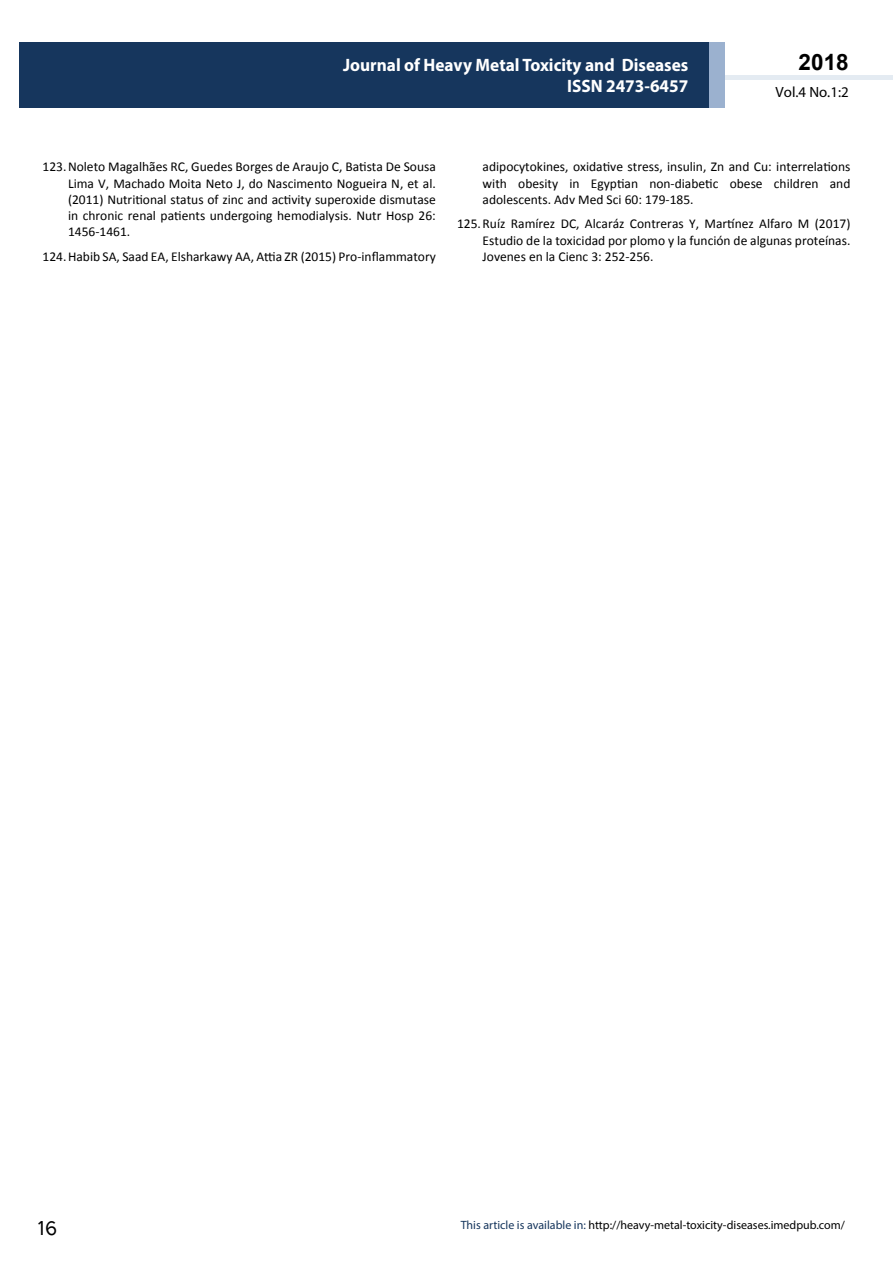
<style>
.page{position:relative;width:893px;height:1263px;background:#fff}
.page>*{position:absolute;margin:0;border:0;box-sizing:border-box;transform-origin:0 0}
.t1{font:25.5px "Tunga";color:#000}
.t2{font:700 22.5px "Arial";color:#000}
.t3{font:700 18px/21.6px "Myriad Pro";color:#fff;text-align:right;scale:.96 1}
.t4{font:14.85px "Myriad Pro";color:#000}
.t5{font:13.5px/16.2px "Calibri";color:#000;text-align:justify}
.t6{font:12px "Myriad Pro";color:#000}
.s1{color:#16365d}
</style>
<div class="page">
<hr style="left:725px;top:75px;width:168px;height:4px;background:#e4ebf2">
<div style="left:19px;top:42px;width:690px;height:66px;background:#16365d"></div>
<div style="left:709px;top:42px;width:16px;height:66px;background:#9bb1cf"></div>
<h3 class="t3" style="left:343px;top:53px;width:361px">Journal of Heavy Metal Toxicity and Diseases<br>ISSN 2473-6457</h3>
<h3 class="t3" style="left:517px;top:53px;width:198px">ARCHIVOS DE MEDICINA<br>ISSN 1698-9465</h3>
<h2 class="t2" style="left:799px;top:47px;width:52px">2018</h2>
<p class="t4" style="left:776px;top:83px;width:75px">Vol.4 No.1:2</p>
<p class="t5" style="left:68px;top:159px;width:369px;text-indent:-26px">123.Noleto Magalhães RC, Guedes Borges de Araujo C, Batista De Sousa Lima V, Machado Moita Neto J, do Nascimento Nogueira N, et al. (2011) Nutritional status of zinc and activity superoxide dismutase in chronic renal patients undergoing hemodialysis. Nutr Hosp 26:<br>1456-1461.</p>
<p class="t5" style="left:43px;top:248px;width:395px">124.Habib SA, Saad EA, Elsharkawy AA, Attia ZR (2015) Pro-inflammatory</p>
<p class="t5" style="left:483px;top:159px;width:369px">adipocytokines, oxidative stress, insulin, Zn and Cu: interrelations with obesity in Egyptian non-diabetic obese children and adolescents. Adv Med Sci 60: 179-185.</p>
<p class="t5" style="left:483px;top:216px;width:369px;text-indent:-26px">125.Ruíz Ramírez DC, Alcaráz Contreras Y, Martínez Alfaro M (2017)<br>Estudio de la toxicidad por plomo y la función de algunas proteínas.<br>Jovenes en la Cienc 3: 252-256.</p>
<h1 class="t1" style="left:38px;top:1211px;width:21px">16</h1>
<p class="t6" style="left:461px;top:1218px;width:386px"><span class="s1">This article is available in:</span> http://heavy-metal-toxicity-diseases.imedpub.com/</p>
</div>
